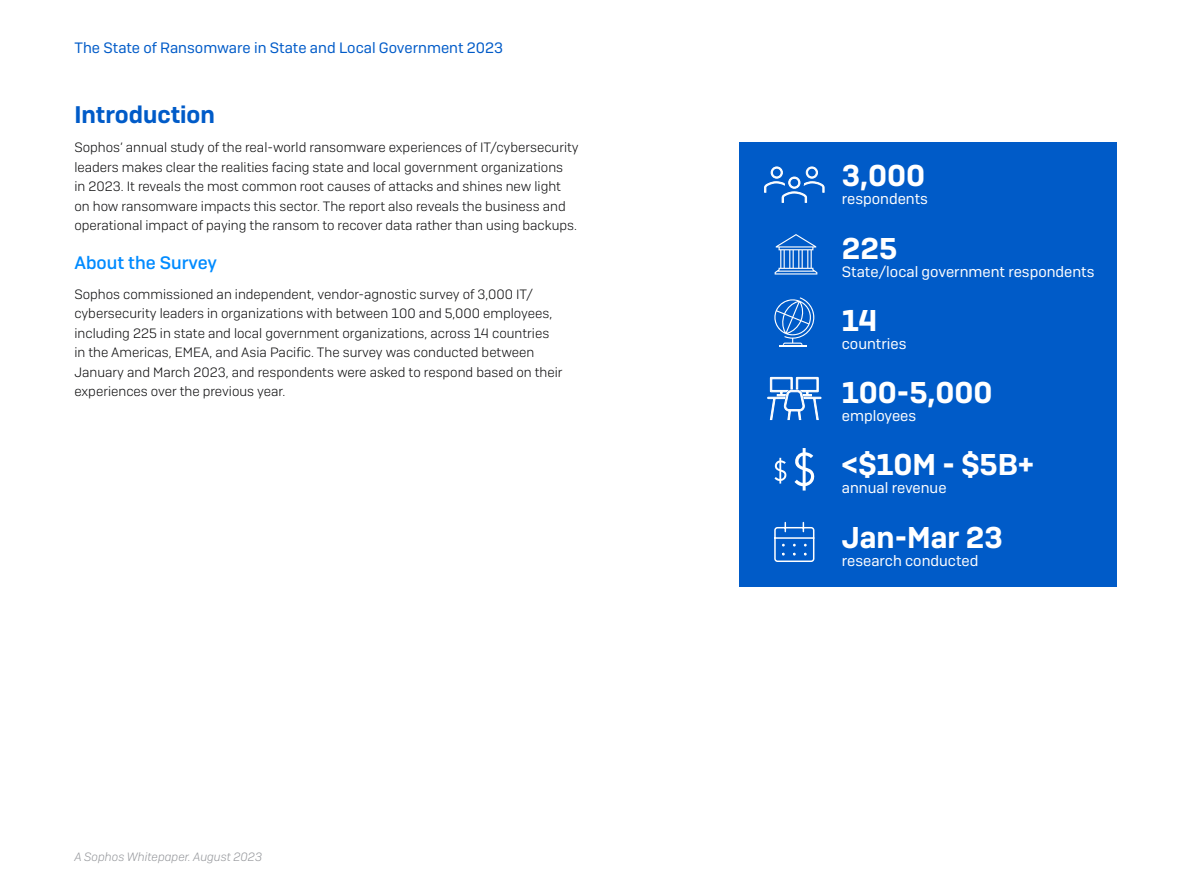
<style>
.page{position:relative;width:1191px;height:893px;background:#fff}
.page>*{position:absolute;margin:0;border:0;box-sizing:border-box;transform-origin:0 0}
.t1{font:600 30px "Sophos Sans";color:#fff}
.t2{font:600 24px "Sophos Sans";color:#005bc8}
.t3{font:500 18px "Sophos Sans";color:#008bff}
.t4{font:15px "Sophos Sans";color:#fff}
.t5{font:15px "Sophos Sans";color:#005bc8}
.t6{font:300 13.5px/19.5px "Sophos Sans";color:#0d0d0e}
.t7{font:italic 300 12px "Sophos Sans";color:#96989c}
</style>
<div class="page">
<div style="left:739px;top:143px;width:377px;height:444px;background:#005bc8"></div>
<svg style="left:774px;top:521px;width:41px;height:41px"></svg>
<svg style="left:767px;top:377px;width:54px;height:43px"></svg>
<svg style="left:774px;top:297px;width:41px;height:49px"></svg>
<svg style="left:794px;top:448px;width:21px;height:42px"></svg>
<svg style="left:774px;top:458px;width:13px;height:26px"></svg>
<svg style="left:764px;top:167px;width:60px;height:36px"></svg>
<svg style="left:774px;top:234px;width:43px;height:41px"></svg>
<p class="t5" style="left:74px;top:39px;width:430px">The State of Ransomware in State and Local Government 2023</p>
<h2 class="t2" style="left:74px;top:100px;width:142px">Introduction</h2>
<p class="t6" style="left:74px;top:138px;width:506px">Sophos’ annual study of the real-world ransomware experiences of IT/cybersecurity leaders makes clear the realities facing state and local government organizations<br>in 2023. It reveals the most common root causes of attacks and shines new light on how ransomware impacts this sector. The report also reveals the business and operational impact of paying the ransom to recover data rather than using backups.</p>
<h3 class="t3" style="left:74px;top:252px;width:144px">About the Survey</h3>
<p class="t6" style="left:74px;top:284px;width:490px">Sophos commissioned an independent, vendor-agnostic survey of 3,000 IT/ cybersecurity leaders in organizations with between 100 and 5,000 employees, including 225 in state and local government organizations, across 14 countries in the Americas, EMEA, and Asia Pacific. The survey was conducted between January and March 2023, and respondents were asked to respond based on their experiences over the previous year.</p>
<p class="t7" style="left:74px;top:850px;width:189px">A Sophos Whitepaper. August 2023</p>
<h1 class="t1" style="left:842px;top:157px;width:85px">3,000</h1>
<p class="t4" style="left:842px;top:190px;width:88px">respondents</p>
<h1 class="t1" style="left:842px;top:230px;width:57px">225</h1>
<p class="t4" style="left:842px;top:263px;width:254px">State/local government respondents</p>
<h1 class="t1" style="left:842px;top:302px;width:37px">14</h1>
<p class="t4" style="left:842px;top:335px;width:66px">countries</p>
<h1 class="t1" style="left:842px;top:374px;width:152px">100-5,000</h1>
<p class="t4" style="left:842px;top:407px;width:76px">employees</p>
<h1 class="t1" style="left:842px;top:446px;width:193px">&lt;$10M - $5B+</h1>
<p class="t4" style="left:842px;top:479px;width:106px">annual revenue</p>
<h1 class="t1" style="left:842px;top:519px;width:162px">Jan-Mar 23</h1>
<p class="t4" style="left:842px;top:552px;width:138px">research conducted</p>
</div>
